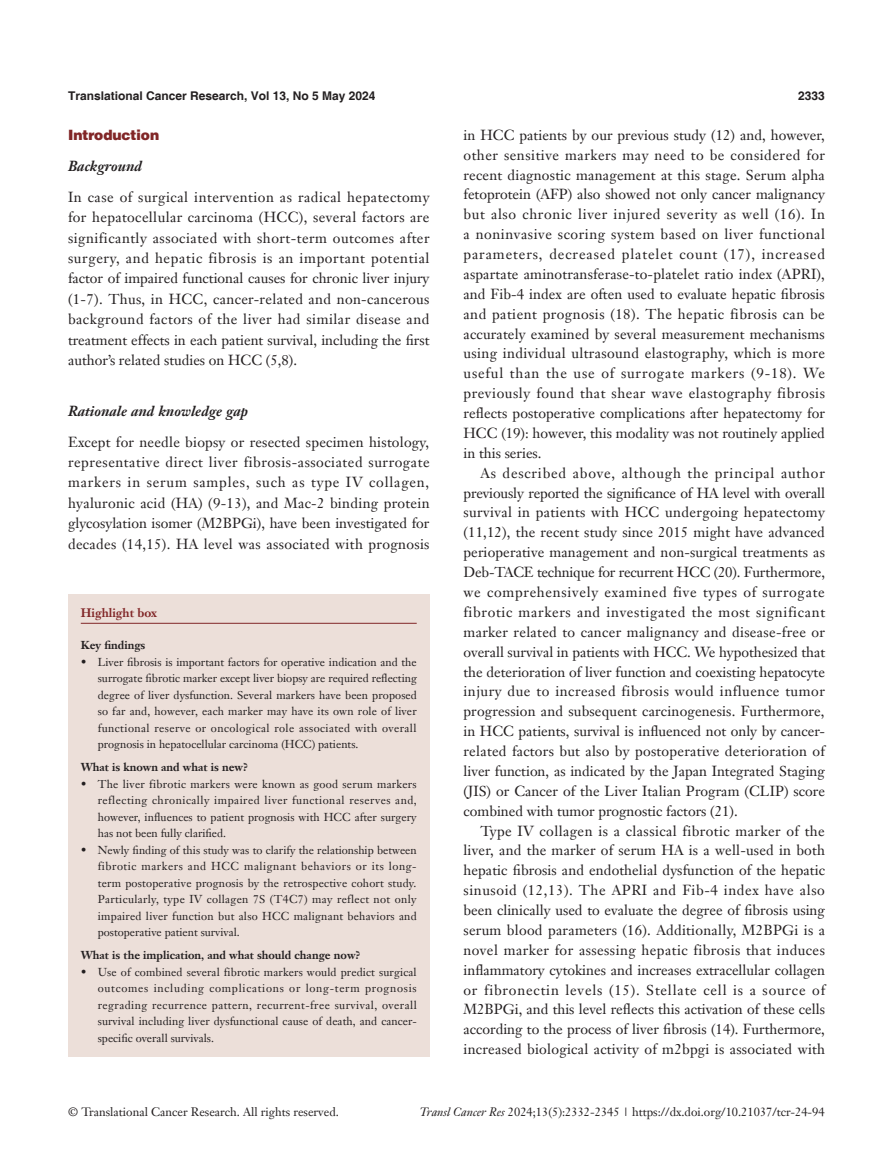
<style>
.page{position:relative;width:893px;height:1170px;background:#fff}
.page>*{position:absolute;margin:0;border:0;box-sizing:border-box;transform-origin:0 0}
.t1{font:14.25px/19.8px "Janson Text LT";color:#231f20;text-align:justify}
._2ji-6_5{font:italic 700 14.25px "Janson Text LT";color:#231f20}
._1ji-zhengti{font:900 14.25px "Helvetica";color:#812627}
._2ji-zhengti{font:italic 700 14.25px "Janson Text LT";color:#231f20}
.t2{font:12px "Janson Text LT";color:#231f20}
.t3{font:700 12px "Helvetica";color:#231f20}
.Cite{font:700 12px "Janson Text LT";color:#812627}
.box-zhengwen{font:11.25px/16.5px "Janson Text LT";color:#231f20;text-align:justify}
.box-biaoti-1_5mm{font:700 11.25px "Janson Text LT";color:#231f20}
.box-biaoti{font:700 11.25px "Janson Text LT";color:#231f20}
.s1{font-style:italic}
</style>
<div class="page">
<div style="left:68px;top:594px;width:361px;height:462px;background:#ecdfd9"></div>
<hr style="left:81px;top:623px;width:336px;height:1px;background:#812627">
<p class="t3" style="left:68px;top:88px;width:309px">Translational Cancer Research, Vol 13, No 5 May 2024</p>
<p class="t3" style="left:798px;top:88px;width:28px">2333</p>
<p class="_1ji-zhengti" style="left:68px;top:126px;width:93px">Introduction</p>
<p class="_2ji-zhengti" style="left:68px;top:157px;width:75px">Background</p>
<p class="t1" style="left:68px;top:187px;width:363px;line-height:20.4px">In case of surgical intervention as radical hepatectomy for hepatocellular carcinoma (HCC), several factors are significantly associated with short-term outcomes after surgery, and hepatic fibrosis is an important potential factor of impaired functional causes for chronic liver injury (1-7). Thus, in HCC, cancer-related and non-cancerous background factors of the liver had similar disease and treatment effects in each patient survival, including the first author’s related studies on HCC (5,8).</p>
<p class="_2ji-6_5" style="left:68px;top:401px;width:182px">Rationale and knowledge gap</p>
<p class="t1" style="left:68px;top:431px;width:363px;line-height:20.4px">Except for needle biopsy or resected specimen histology, representative direct liver fibrosis-associated surrogate markers in serum samples, such as type IV collagen, hyaluronic acid (HA) (9-13), and Mac-2 binding protein glycosylation isomer (M2BPGi), have been investigated for decades (14,15). HA level was associated with prognosis</p>
<p class="Cite" style="left:81px;top:605px;width:78px">Highlight box</p>
<p class="box-biaoti" style="left:81px;top:638px;width:66px">Key findings</p>
<p class="box-zhengwen" style="left:98px;top:653px;width:321px;text-indent:-17px">• Liver fibrosis is important factors for operative indication and the surrogate fibrotic marker except liver biopsy are required reflecting degree of liver dysfunction. Several markers have been proposed so far and, however, each marker may have its own role of liver functional reserve or oncological role associated with overall prognosis in hepatocellular carcinoma (HCC) patients.</p>
<p class="box-biaoti-1_5mm" style="left:81px;top:760px;width:169px">What is known and what is new?</p>
<p class="box-zhengwen" style="left:98px;top:775px;width:321px;text-indent:-17px">• The liver fibrotic markers were known as good serum markers reflecting chronically impaired liver functional reserves and, however, influences to patient prognosis with HCC after surgery has not been fully clarified.</p>
<p class="box-zhengwen" style="left:98px;top:841px;width:321px;text-indent:-17px">• Newly finding of this study was to clarify the relationship between fibrotic markers and HCC malignant behaviors or its long&shy;term postoperative prognosis by the retrospective cohort study.<br>Particularly, type IV collagen 7S (T4C7) may reflect not only impaired liver function but also HCC malignant behaviors and postoperative patient survival.</p>
<p class="box-biaoti-1_5mm" style="left:81px;top:948px;width:281px">What is the implication, and what should change now?</p>
<p class="box-zhengwen" style="left:98px;top:963px;width:321px;text-indent:-17px">• Use of combined several fibrotic markers would predict surgical outcomes including complications or long-term prognosis regrading recurrence pattern, recurrent-free survival, overall survival including liver dysfunctional cause of death, and cancer&shy;specific overall survivals.</p>
<p class="t1" style="left:463px;top:125px;width:363px">in HCC patients by our previous study (12) and, however, other sensitive markers may need to be considered for recent diagnostic management at this stage. Serum alpha fetoprotein (AFP) also showed not only cancer malignancy but also chronic liver injured severity as well (16). In a noninvasive scoring system based on liver functional parameters, decreased platelet count (17), increased aspartate aminotransferase-to-platelet ratio index (APRI), and Fib-4 index are often used to evaluate hepatic fibrosis and patient prognosis (18). The hepatic fibrosis can be accurately examined by several measurement mechanisms using individual ultrasound elastography, which is more useful than the use of surrogate markers (9-18). We previously found that shear wave elastography fibrosis reflects postoperative complications after hepatectomy for HCC (19): however, this modality was not routinely applied in this series.</p>
<p class="t1" style="left:463px;top:463px;width:363px;text-indent:17px">As described above, although the principal author previously reported the significance of HA level with overall survival in patients with HCC undergoing hepatectomy (11,12), the recent study since 2015 might have advanced perioperative management and non-surgical treatments as Deb-TACE technique for recurrent HCC (20). Furthermore, we comprehensively examined five types of surrogate fibrotic markers and investigated the most significant marker related to cancer malignancy and disease-free or overall survival in patients with HCC. We hypothesized that the deterioration of liver function and coexisting hepatocyte injury due to increased fibrosis would influence tumor progression and subsequent carcinogenesis. Furthermore, in HCC patients, survival is influenced not only by cancer&shy;related factors but also by postoperative deterioration of liver function, as indicated by the Japan Integrated Staging (JIS) or Cancer of the Liver Italian Program (CLIP) score combined with tumor prognostic factors (21).</p>
<p class="t1" style="left:463px;top:820px;width:363px;text-indent:17px">Type IV collagen is a classical fibrotic marker of the liver, and the marker of serum HA is a well-used in both hepatic fibrosis and endothelial dysfunction of the hepatic sinusoid (12,13). The APRI and Fib-4 index have also been clinically used to evaluate the degree of fibrosis using serum blood parameters (16). Additionally, M2BPGi is a novel marker for assessing hepatic fibrosis that induces inflammatory cytokines and increases extracellular collagen or fibronectin levels (15). Stellate cell is a source of M2BPGi, and this level reflects this activation of these cells according to the process of liver fibrosis (14). Furthermore, increased biological activity of m2bpgi is associated with</p>
<p class="t2" style="left:68px;top:1104px;width:272px">© Translational Cancer Research. All rights reserved.</p>
<p class="t2" style="left:420px;top:1104px;width:406px"><span class="s1">Transl Cancer Res</span> 2024;13(5):2332-2345 | https://dx.doi.org/10.21037/tcr-24-94</p>
</div>
